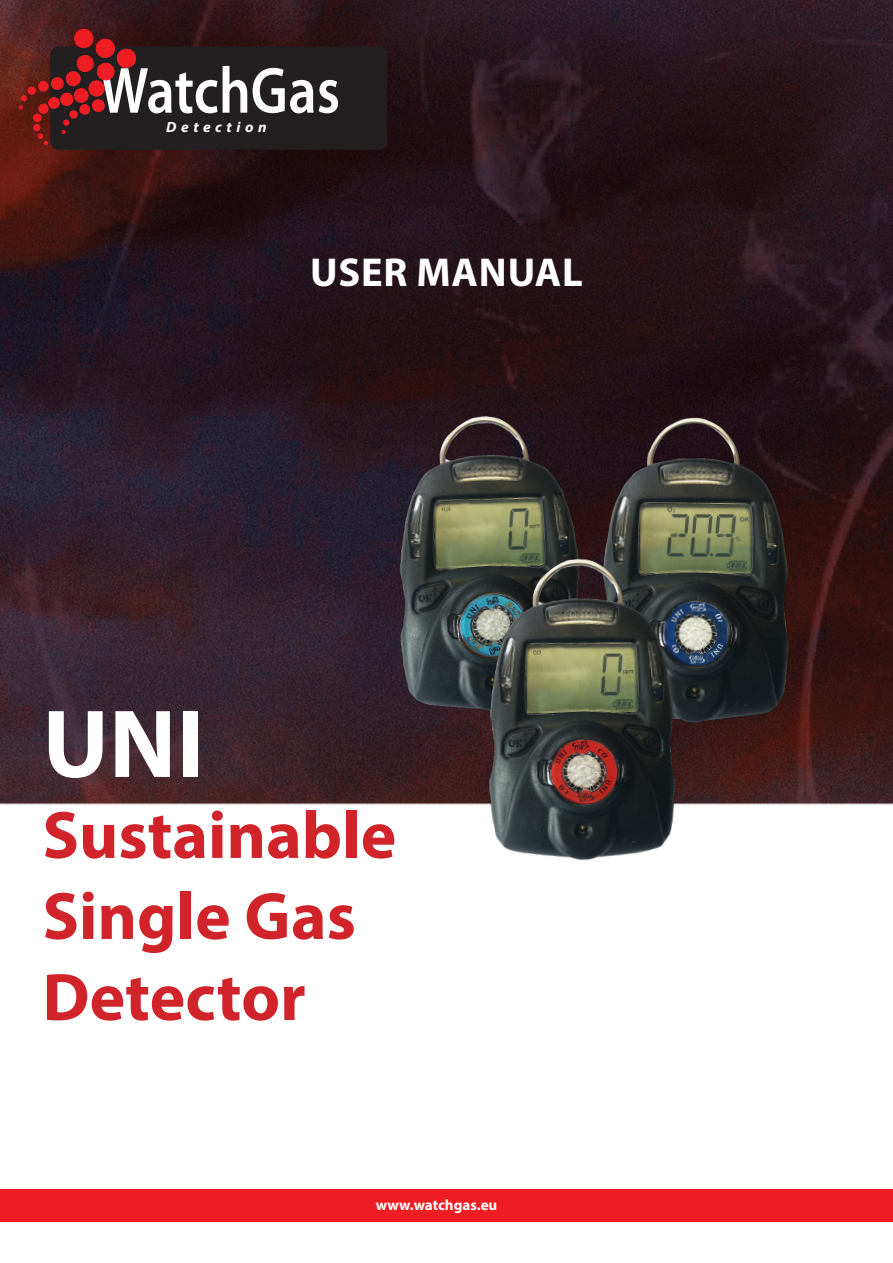
<style>
.page{position:relative;width:893px;height:1263px;background:#fff}
.page>*{position:absolute;margin:0;border:0;box-sizing:border-box;transform-origin:0 0}
.t1{font:700 97.5px "Myriad Pro";color:#fff}
.t2{font:700 67.5px/81px "Myriad Pro";color:#d1232a}
.t3{font:700 40.5px "Myriad Pro";letter-spacing:.02em;color:#fff}
.t4{font:700 15px "Myriad Pro";color:#fff}
.t5{font:italic 700 14.85px "Myriad Pro";letter-spacing:.3em;color:#fff}
</style>
<div class="page">
<img style="left:0;top:0;width:893px;height:1222px">
<div style="left:0;top:1189px;width:850px;height:31px;background:#ee1d23"></div>
<svg style="left:19px;top:28px;width:368px;height:122px;background:#4b3233"></svg>
<img style="left:553px;top:383px;width:297px;height:421px">
<img style="left:315px;top:408px;width:297px;height:421px">
<img style="left:425px;top:515px;width:298px;height:420px">
<p class="t5" style="left:166px;top:118px;width:102px">Detection</p>
<p class="t3" style="left:310px;top:245px;width:274px">USER MANUAL</p>
<p class="t1" style="left:43px;top:680px;width:163px">UNI</p>
<p class="t2" style="left:43px;top:792px;width:355px">Sustainable<br>Single Gas<br>Detector</p>
<p class="t4" style="left:376px;top:1195px;width:133px">wwww.watchgas.eu</p>
<p class="t4" style="left:410px;top:1195px;width:89px">.watchgas.eu</p>
</div>
